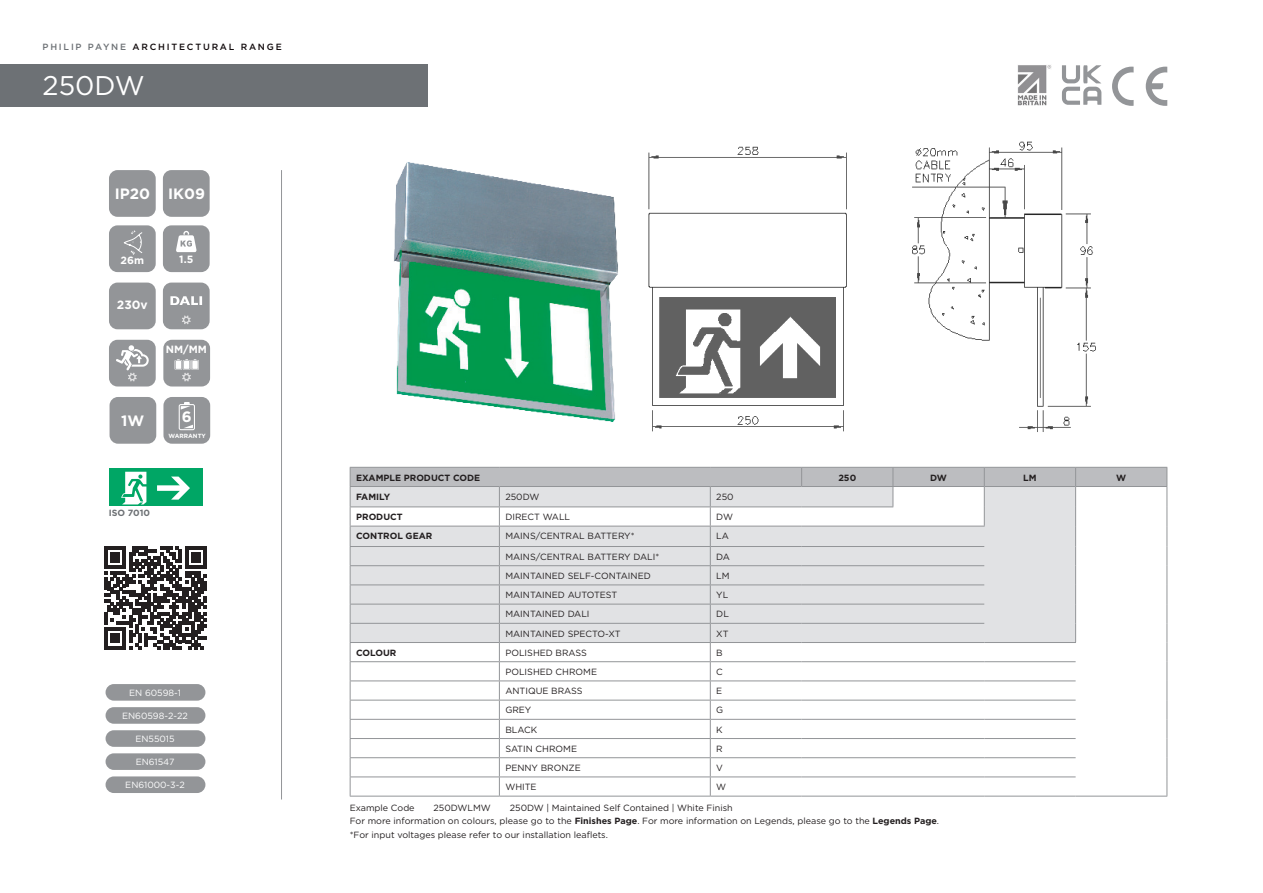
<style>
.page{position:relative;width:1263px;height:893px;background:#fff}
.page>*{position:absolute;margin:0;border:0;box-sizing:border-box;transform-origin:0 0}
.t1{font:27px "Gotham";color:#fff}
.t2{font:700 15px "Gotham";color:#fff}
.t3{font:700 12px "Gotham";color:#fff}
.t4{font:700 10.5px "Gotham";color:#fff}
.t5{font:9px "Gotham";color:#231f20}
.t6{font:700 9px "Gotham";color:#231f20}
.t7{font:9px "Gotham";color:#fff}
.t8{font:500 9px "Gotham";letter-spacing:.2em;color:#110a0c}
.t9{font:700 9px "Gotham";color:#6d7175}
.t10{font:700 6px "Gotham";color:#fff}
.s1{color:#6d7175}
.s2{font-weight:700}
</style>
<div class="page">
<hr style="left:281px;top:170px;width:1px;height:629px;background:#939598">
<div style="left:163px;top:283px;width:47px;height:46px;background:#939598;border-radius:9px"></div>
<div style="left:109px;top:170px;width:47px;height:47px;background:#939598;border-radius:9px"></div>
<svg style="left:170px;top:296px;width:32px;height:9px"></svg>
<div style="left:109px;top:340px;width:47px;height:46px;background:#939598;border-radius:9px"></div>
<div style="left:109px;top:283px;width:47px;height:46px;background:#939598;border-radius:9px"></div>
<div style="left:163px;top:397px;width:47px;height:47px;background:#939598;border-radius:9px"></div>
<svg style="left:179px;top:402px;width:16px;height:28px"></svg>
<div style="left:163px;top:225px;width:47px;height:47px;background:#939598;border-radius:9px"></div>
<div style="left:163px;top:170px;width:47px;height:47px;background:#939598;border-radius:9px"></div>
<svg style="left:176px;top:231px;width:21px;height:21px"></svg>
<div style="left:163px;top:340px;width:47px;height:46px;background:#939598;border-radius:9px"></div>
<div style="left:110px;top:397px;width:46px;height:47px;background:#939598;border-radius:9px"></div>
<div style="left:109px;top:225px;width:47px;height:47px;background:#939598;border-radius:9px"></div>
<svg style="left:109px;top:230px;width:34px;height:25px"></svg>
<svg style="left:182px;top:315px;width:9px;height:9px"></svg>
<svg style="left:116px;top:345px;width:33px;height:36px"></svg>
<svg style="left:175px;top:359px;width:24px;height:22px"></svg>
<div style="left:184px;top:361px;width:5px;height:8px;background:#fff"></div>
<div style="left:192px;top:361px;width:6px;height:8px;background:#fff"></div>
<hr style="left:350px;top:796px;width:149px;height:1px;background:#939598">
<hr style="left:499px;top:796px;width:211px;height:1px;background:#939598">
<hr style="left:710px;top:796px;width:92px;height:1px;background:#939598">
<hr style="left:802px;top:796px;width:91px;height:1px;background:#939598">
<hr style="left:893px;top:796px;width:91px;height:1px;background:#939598">
<hr style="left:984px;top:796px;width:91px;height:1px;background:#939598">
<hr style="left:1075px;top:796px;width:92px;height:1px;background:#939598">
<svg style="left:350px;top:467px;width:817px;height:329px"></svg>
<div style="left:109px;top:469px;width:94px;height:37px;background:#00a665"></div>
<svg style="left:157px;top:477px;width:33px;height:23px"></svg>
<svg style="left:121px;top:472px;width:25px;height:32px"></svg>
<div style="left:0;top:64px;width:427px;height:43px;background:#6d7175"></div>
<svg style="left:104px;top:547px;width:103px;height:102px"></svg>
<img style="left:394px;top:162px;width:224px;height:260px">
<img style="left:648px;top:141px;width:448px;height:291px">
<div style="left:106px;top:684px;width:99px;height:17px;background:#939598;border-radius:8px"></div>
<div style="left:106px;top:707px;width:99px;height:17px;background:#939598;border-radius:8px"></div>
<div style="left:106px;top:730px;width:99px;height:17px;background:#939598;border-radius:8px"></div>
<div style="left:106px;top:753px;width:99px;height:17px;background:#939598;border-radius:8px"></div>
<div style="left:106px;top:776px;width:99px;height:17px;background:#939598;border-radius:8px"></div>
<svg style="left:1112px;top:67px;width:21px;height:39px"></svg>
<svg style="left:1146px;top:67px;width:21px;height:39px"></svg>
<svg style="left:1062px;top:65px;width:39px;height:40px"></svg>
<img style="left:1017px;top:65px;width:34px;height:41px">
<p class="t8" style="left:43px;top:40px;width:241px"><span class="s1">PHILIP PAYNE</span> ARCHITECTURAL RANGE</p>
<p class="t1" style="left:43px;top:68px;width:104px">250DW</p>
<p class="t2" style="left:115px;top:184px;width:37px">IP20</p>
<p class="t2" style="left:168px;top:184px;width:38px">IK09</p>
<p class="t4" style="left:121px;top:253px;width:25px">26m</p>
<p class="t3" style="left:117px;top:297px;width:32px">230v</p>
<p class="t4" style="left:179px;top:253px;width:16px">1.5</p>
<p class="t4" style="left:166px;top:342px;width:43px">NM/MM</p>
<p class="t2" style="left:121px;top:411px;width:25px">1W</p>
<p class="t2" style="left:182px;top:407px;width:11px">6</p>
<p class="t10" style="left:169px;top:432px;width:39px">WARRANTY</p>
<p class="t9" style="left:109px;top:507px;width:43px">ISO 7010</p>
<p class="t7" style="left:129px;top:687px;width:53px">EN 60598-1</p>
<p class="t7" style="left:122px;top:710px;width:67px">EN60598-2-22</p>
<p class="t7" style="left:135px;top:733px;width:41px">EN55015</p>
<p class="t7" style="left:136px;top:756px;width:40px">EN61547</p>
<p class="t7" style="left:125px;top:779px;width:61px">EN61000-3-2</p>
<p class="t6" style="left:356px;top:471px;width:126px">EXAMPLE PRODUCT CODE</p>
<p class="t6" style="left:838px;top:471px;width:19px">250</p>
<p class="t6" style="left:930px;top:471px;width:18px">DW</p>
<p class="t6" style="left:1023px;top:471px;width:15px">LM</p>
<p class="t6" style="left:1116px;top:471px;width:12px">W</p>
<p class="t6" style="left:356px;top:491px;width:35px">FAMILY</p>
<p class="t5" style="left:505px;top:491px;width:36px">250DW</p>
<p class="t5" style="left:716px;top:491px;width:19px">250</p>
<p class="t6" style="left:356px;top:511px;width:48px">PRODUCT</p>
<p class="t5" style="left:505px;top:511px;width:66px">DIRECT WALL</p>
<p class="t5" style="left:716px;top:511px;width:18px">DW</p>
<p class="t6" style="left:356px;top:530px;width:78px">CONTROL GEAR</p>
<p class="t5" style="left:505px;top:530px;width:131px">MAINS/CENTRAL BATTERY*</p>
<p class="t5" style="left:716px;top:530px;width:14px">LA</p>
<p class="t5" style="left:505px;top:551px;width:155px">MAINS/CENTRAL BATTERY DALI*</p>
<p class="t5" style="left:716px;top:551px;width:15px">DA</p>
<p class="t5" style="left:505px;top:570px;width:147px">MAINTAINED SELF-CONTAINED</p>
<p class="t5" style="left:716px;top:570px;width:15px">LM</p>
<p class="t5" style="left:505px;top:589px;width:113px">MAINTAINED AUTOTEST</p>
<p class="t5" style="left:716px;top:589px;width:14px">YL</p>
<p class="t5" style="left:505px;top:608px;width:86px">MAINTAINED DALI</p>
<p class="t5" style="left:716px;top:608px;width:14px">DL</p>
<p class="t5" style="left:505px;top:628px;width:117px">MAINTAINED SPECTO-XT</p>
<p class="t5" style="left:716px;top:628px;width:14px">XT</p>
<p class="t6" style="left:356px;top:647px;width:42px">COLOUR</p>
<p class="t5" style="left:505px;top:647px;width:83px">POLISHED BRASS</p>
<p class="t5" style="left:716px;top:647px;width:8px">B</p>
<p class="t5" style="left:505px;top:666px;width:93px">POLISHED CHROME</p>
<p class="t5" style="left:716px;top:666px;width:8px">C</p>
<p class="t5" style="left:505px;top:685px;width:79px">ANTIQUE BRASS</p>
<p class="t5" style="left:716px;top:685px;width:8px">E</p>
<p class="t5" style="left:505px;top:704px;width:28px">GREY</p>
<p class="t5" style="left:716px;top:704px;width:9px">G</p>
<p class="t5" style="left:505px;top:724px;width:33px">BLACK</p>
<p class="t5" style="left:716px;top:724px;width:8px">K</p>
<p class="t5" style="left:505px;top:743px;width:73px">SATIN CHROME</p>
<p class="t5" style="left:716px;top:743px;width:8px">R</p>
<p class="t5" style="left:505px;top:762px;width:77px">PENNY BRONZE</p>
<p class="t5" style="left:716px;top:762px;width:8px">V</p>
<p class="t5" style="left:505px;top:781px;width:33px">WHITE</p>
<p class="t5" style="left:716px;top:781px;width:11px">W</p>
<p class="t5" style="left:350px;top:802px;width:66px">Example Code</p>
<p class="t5" style="left:433px;top:802px;width:59px">250DWLMW</p>
<p class="t5" style="left:510px;top:802px;width:224px">250DW | Maintained Self Contained | White Finish</p>
<p class="t5" style="left:350px;top:815px;width:591px">For more information on colours, please go to the <span class="s2">Finishes Page</span>. For more information on Legends, please go to the <span class="s2">Legends Page</span>.</p>
<p class="t5" style="left:350px;top:829px;width:260px">*For input voltages please refer to our installation leaflets.</p>
</div>
